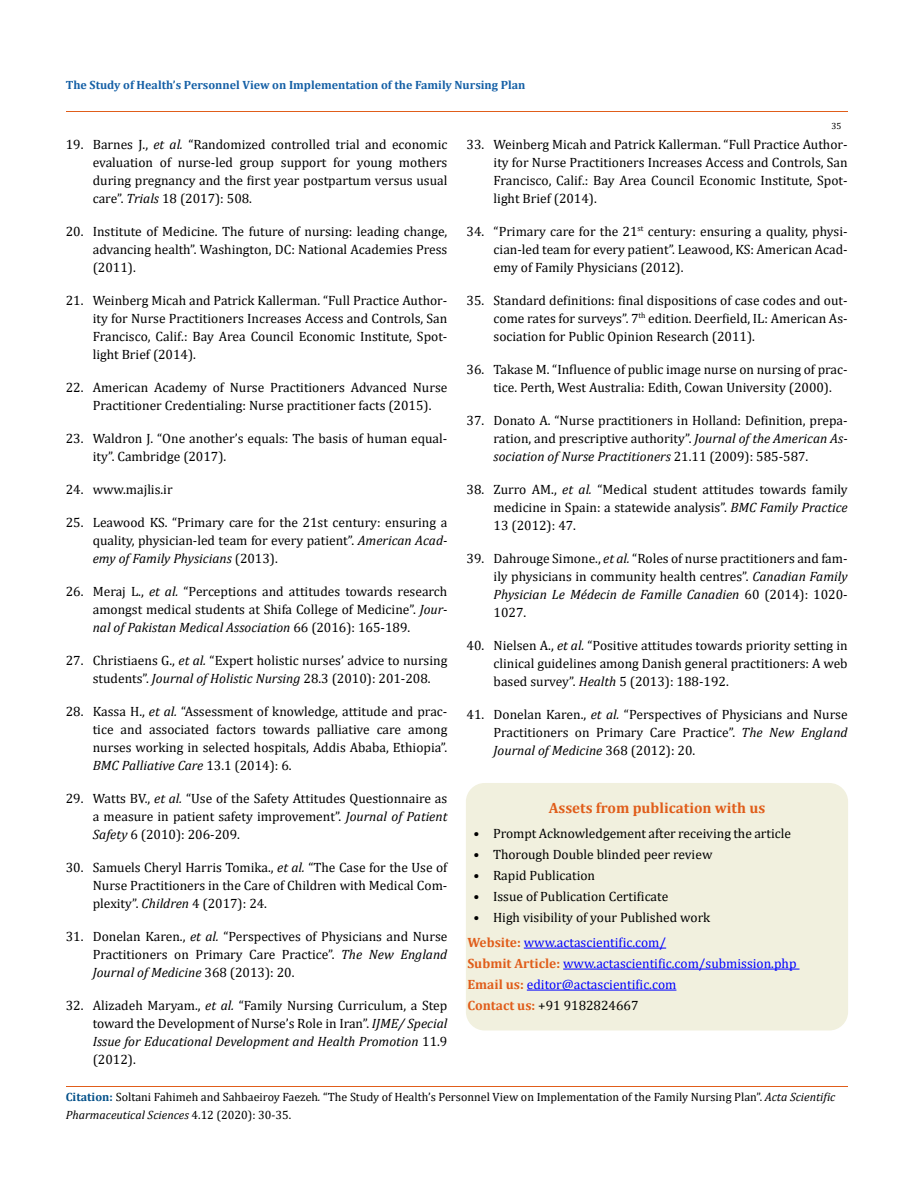
<style>
.page{position:relative;width:917px;height:1188px;background:#fff}
.page>*{position:absolute;margin:0;border:0;box-sizing:border-box;transform-origin:0 0}
.t1{font:700 15px "Cambria";color:#e05d1a}
.t2{font:13.5px/18px "Cambria";color:#000;text-align:justify}
.t3{font:13.5px/21px "Cambria";color:#00f}
.t4{font:12px/18px "Cambria";color:#000}
.t5{font:700 12px "Cambria";color:#1560a6}
.t6{font:9px "Cambria";color:#000}
.s1{font-style:italic}
.s2{font-weight:700;color:#e05d1a}
.s3{color:#000}
.s4{font-weight:700;color:#035089}
</style>
<div class="page">
<div style="left:466px;top:784px;width:381px;height:246px;background:#f1f0de;border-radius:18px"></div>
<div style="left:466px;top:783px;width:382px;height:247px;border:2px solid #f1f0de;border-radius:18px"></div>
<hr style="left:524px;top:948px;width:142px;height:1px;background:#00f">
<hr style="left:563px;top:969px;width:236px;height:1px;background:#00f">
<hr style="left:527px;top:990px;width:149px;height:1px;background:#00f">
<hr style="left:66px;top:111px;width:781px;height:1px;background:#e05d1a">
<hr style="left:66px;top:1086px;width:781px;height:1px;background:#e05d1a">
<p class="t5" style="left:66px;top:76px;width:461px">The Study of Health’s Personnel View on Implementation of the Family Nursing Plan</p>
<p class="t6" style="left:831px;top:121px;width:11px">35</p>
<p class="t2" style="left:93px;top:135px;width:356px;text-indent:-27px">19. Barnes J., <span class="s1">et al.</span> “Randomized controlled trial and economic evaluation of nurse-led group support for young mothers during pregnancy and the first year postpartum versus usual care”. <span class="s1">Trials</span> 18 (2017): 508.</p>
<p class="t2" style="left:93px;top:222px;width:356px;text-indent:-27px">20. Institute of Medicine. The future of nursing: leading change, advancing health”. Washington, DC: National Academies Press (2011).</p>
<p class="t2" style="left:93px;top:291px;width:356px;text-indent:-27px">21. Weinberg Micah and Patrick Kallerman. “Full Practice Author&shy;ity for Nurse Practitioners Increases Access and Controls, San Francisco, Calif.: Bay Area Council Economic Institute, Spot&shy;light Brief (2014).</p>
<p class="t2" style="left:93px;top:378px;width:356px;text-indent:-27px">22. American Academy of Nurse Practitioners Advanced Nurse<br>Practitioner Credentialing: Nurse practitioner facts (2015).</p>
<p class="t2" style="left:93px;top:429px;width:356px;text-indent:-27px">23. Waldron J. “One another’s equals: The basis of human equal&shy;ity”. Cambridge (2017).</p>
<p class="t2" style="left:66px;top:480px;width:108px">24. www.majlis.ir</p>
<p class="t2" style="left:93px;top:513px;width:356px;text-indent:-27px">25. Leawood KS. “Primary care for the 21st century: ensuring a quality, physician-led team for every patient”. <span class="s1">American Acad&shy;emy of Family Physicians</span> (2013).</p>
<p class="t2" style="left:93px;top:582px;width:356px;text-indent:-27px">26. Meraj L., <span class="s1">et al.</span> “Perceptions and attitudes towards research amongst medical students at Shifa College of Medicine”. <span class="s1">Jour&shy;nal of Pakistan Medical Association</span> 66 (2016): 165-189.</p>
<p class="t2" style="left:93px;top:651px;width:356px;text-indent:-27px">27. Christiaens G., <span class="s1">et al.</span> “Expert holistic nurses’ advice to nursing students”. <span class="s1">Journal of Holistic Nursing</span> 28.3 (2010): 201-208.</p>
<p class="t2" style="left:93px;top:702px;width:356px;text-indent:-27px">28. Kassa H., <span class="s1">et al.</span> “Assessment of knowledge, attitude and prac&shy;tice and associated factors towards palliative care among nurses working in selected hospitals, Addis Ababa, Ethiopia”.<br><span class="s1">BMC Palliative Care</span> 13.1 (2014): 6.</p>
<p class="t2" style="left:93px;top:789px;width:356px;text-indent:-27px">29. Watts BV., <span class="s1">et al.</span> “Use of the Safety Attitudes Questionnaire as a measure in patient safety improvement”. <span class="s1">Journal of Patient Safety</span> 6 (2010): 206-209.</p>
<p class="t2" style="left:93px;top:858px;width:356px;text-indent:-27px">30. Samuels Cheryl Harris Tomika., <span class="s1">et al.</span> “The Case for the Use of Nurse Practitioners in the Care of Children with Medical Com&shy;plexity”. <span class="s1">Children</span> 4 (2017): 24.</p>
<p class="t2" style="left:93px;top:927px;width:356px;text-indent:-27px">31. Donelan Karen., <span class="s1">et al.</span> “Perspectives of Physicians and Nurse Practitioners on Primary Care Practice”. <span class="s1">The New England Journal of Medicine</span> 368 (2013): 20.</p>
<p class="t2" style="left:93px;top:996px;width:356px;text-indent:-27px">32. Alizadeh Maryam., <span class="s1">et al.</span> “Family Nursing Curriculum, a Step toward the Development of Nurse’s Role in Iran”. <span class="s1">IJME/ Special Issue for Educational Development and Health Promotion</span> 11.9 (2012).</p>
<p class="t2" style="left:493px;top:135px;width:355px;text-indent:-27px">33. Weinberg Micah and Patrick Kallerman. “Full Practice Author&shy;ity for Nurse Practitioners Increases Access and Controls, San Francisco, Calif.: Bay Area Council Economic Institute, Spot&shy;light Brief (2014).</p>
<p class="t2" style="left:493px;top:222px;width:355px;text-indent:-27px">34. “Primary care for the 21<sup>st</sup> century: ensuring a quality, physi&shy;cian-led team for every patient”. Leawood, KS: American Acad&shy;emy of Family Physicians (2012).</p>
<p class="t2" style="left:493px;top:291px;width:355px;text-indent:-27px">35. Standard definitions: final dispositions of case codes and out&shy;come rates for surveys”. 7<sup>th</sup> edition. Deerfield, IL: American As&shy;sociation for Public Opinion Research (2011).</p>
<p class="t2" style="left:493px;top:360px;width:355px;text-indent:-27px">36. Takase M. “Influence of public image nurse on nursing of prac&shy;tice. Perth, West Australia: Edith, Cowan University (2000).</p>
<p class="t2" style="left:493px;top:411px;width:355px;text-indent:-27px">37. Donato A. “Nurse practitioners in Holland: Definition, prepa&shy;ration, and prescriptive authority”. <span class="s1">Journal of the American As&shy;sociation of Nurse Practitioners</span> 21.11 (2009): 585-587.</p>
<p class="t2" style="left:493px;top:480px;width:355px;text-indent:-27px">38. Zurro AM., <span class="s1">et al.</span> “Medical student attitudes towards family medicine in Spain: a statewide analysis”. <span class="s1">BMC Family Practice </span>13 (2012): 47.</p>
<p class="t2" style="left:493px;top:549px;width:355px;text-indent:-27px">39. Dahrouge Simone., <span class="s1">et al.</span> “Roles of nurse practitioners and fam&shy;ily physicians in community health centres”. <span class="s1">Canadian Family Physician Le Médecin de Famille Canadien</span> 60 (2014): 1020- 1027.</p>
<p class="t2" style="left:493px;top:636px;width:355px;text-indent:-27px">40. Nielsen A., <span class="s1">et al.</span> “Positive attitudes towards priority setting in clinical guidelines among Danish general practitioners: A web based survey”. <span class="s1">Health</span> 5 (2013): 188-192.</p>
<p class="t2" style="left:493px;top:705px;width:355px;text-indent:-27px">41. Donelan Karen., <span class="s1">et al.</span> “Perspectives of Physicians and Nurse Practitioners on Primary Care Practice”. <span class="s1">The New England Journal of Medicine</span> 368 (2012): 20.</p>
<p class="t1" style="left:548px;top:797px;width:218px">Assets from publication with us</p>
<p class="t2" style="left:473px;top:824px;width:319px">• Prompt Acknowledgement after receiving the article</p>
<p class="t2" style="left:473px;top:845px;width:240px">• Thorough Double blinded peer review</p>
<p class="t2" style="left:473px;top:866px;width:123px">• Rapid Publication</p>
<p class="t2" style="left:473px;top:887px;width:196px">• Issue of Publication Certificate</p>
<p class="t2" style="left:473px;top:908px;width:238px">• High visibility of your Published work</p>
<p class="t3" style="left:467px;top:932px;width:330px"><span class="s2">Website:</span> www.actascientific.com/<br><span class="s2">Submit Article:</span> www.actascientific.com/submission.php <span class="s2">Email us:</span> editor@actascientific.com<br><span class="s2">Contact us:</span> <span class="s3">+91 9182824667</span></p>
<p class="t4" style="left:66px;top:1088px;width:771px"><span class="s4">Citation:</span> Soltani Fahimeh and Sahbaeiroy Faezeh<span class="s1">.</span> “The Study of Health’s Personnel View on Implementation of the Family Nursing Plan”. <span class="s1">Acta Scientific<br>Pharmaceutical Sciences</span> 4.12 (2020): 30-35.</p>
</div>
